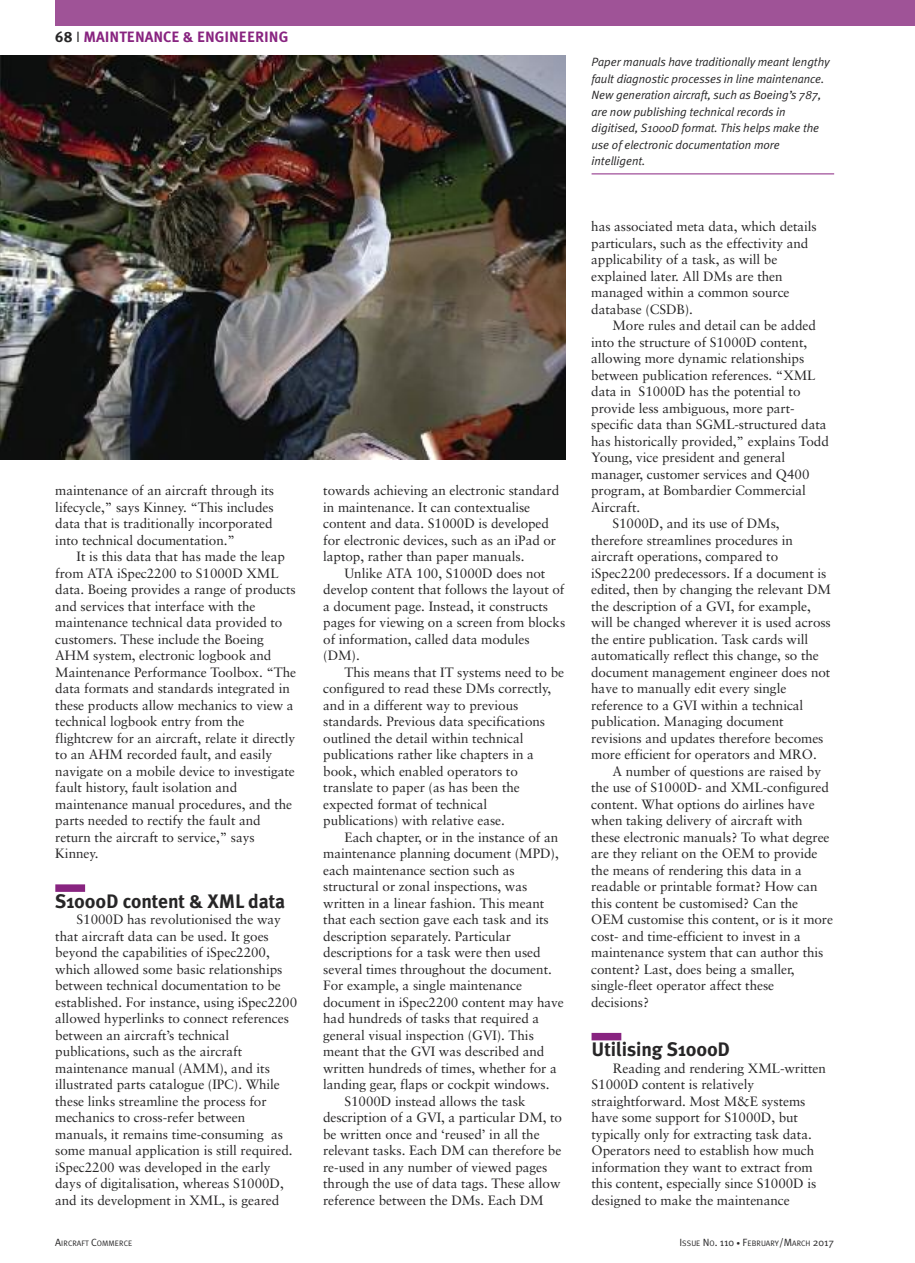
<style>
.page{position:relative;width:915px;height:1263px;background:#fff}
.page>*{position:absolute;margin:0;border:0;box-sizing:border-box;transform-origin:0 0}
.t1{font:700 19.5px "Meta Plus";letter-spacing:-.005em;color:#272627}
.t2{font:700 15px "Meta Plus";color:#882480}
.t3{font:13.5px/16.5px "Sabon";letter-spacing:-.005em;color:#272627}
.t4{font:italic 12px/16.5px "Meta Plus Normal";letter-spacing:-.005em;color:#272627}
.t5{font:7.8px "Meta Plus Normal";color:#272627}
.s1{color:#272627}
.s2{font-family:"Meta Plus Normal";font-weight:400;color:#272627}
.s3{font-size:10.5px}
.s4{font-size:7.5px}
</style>
<div class="page">
<div style="left:55px;top:884px;width:30px;height:8px;background:#882480"></div>
<div style="left:591px;top:1033px;width:30px;height:7px;background:#882480"></div>
<div style="left:55px;top:0;width:859px;height:26px;background:#9f5397"></div>
<img style="left:0;top:55px;width:565px;height:405px">
<hr style="left:591px;top:174px;width:242px;height:1px;background:#882480">
<p class="t2" style="left:55px;top:28px;width:234px"><span class="s1">68</span> <span class="s2">I</span> MAINTENANCE &amp; ENGINEERING</p>
<p class="t3" style="left:55px;top:483px;width:220px;text-align:justify">maintenance of an aircraft through its lifecycle,” says Kinney. “This includes data that is traditionally incorporated into technical documentation.”</p>
<p class="t3" style="left:55px;top:549px;width:242px;text-indent:21px">It is this data that has made the leap from ATA iSpec2200 to S1000D XML data. Boeing provides a range of products and services that interface with the maintenance technical data provided to customers. These include the Boeing AHM system, electronic logbook and Maintenance Performance Toolbox. “The data formats and standards integrated in these products allow mechanics to view a technical logbook entry from the flightcrew for an aircraft, relate it directly to an AHM recorded fault, and easily navigate on a mobile device to investigate fault history, fault isolation and maintenance manual procedures, and the parts needed to rectify the fault and return the aircraft to service,” says Kinney.</p>
<h1 class="t1" style="left:55px;top:889px;width:231px">S1000D content &amp; XML data</h1>
<p class="t3" style="left:55px;top:912px;width:243px;text-indent:21px">S1000D has revolutionised the way that aircraft data can be used. It goes beyond the capabilities of iSpec2200, which allowed some basic relationships between technical documentation to be established. For instance, using iSpec2200 allowed hyperlinks to connect references between an aircraft’s technical publications, such as the aircraft maintenance manual (AMM), and its illustrated parts catalogue (IPC). While these links streamline the process for mechanics to cross-refer between manuals, it remains time-consuming as some manual application is still required. iSpec2200 was developed in the early days of digitalisation, whereas S1000D, and its development in XML, is geared</p>
<p class="t3" style="left:323px;top:483px;width:237px">towards achieving an electronic standard in maintenance. It can contextualise content and data. S1000D is developed for electronic devices, such as an iPad or laptop, rather than paper manuals.</p>
<p class="t3" style="left:323px;top:566px;width:243px;text-indent:21px">Unlike ATA 100, S1000D does not develop content that follows the layout of a document page. Instead, it constructs pages for viewing on a screen from blocks of information, called data modules (DM).</p>
<p class="t3" style="left:323px;top:665px;width:242px;text-indent:21px">This means that IT systems need to be configured to read these DMs correctly, and in a different way to previous standards. Previous data specifications outlined the detail within technical publications rather like chapters in a book, which enabled operators to translate to paper (as has been the expected format of technical publications) with relative ease.</p>
<p class="t3" style="left:344px;top:830px;width:215px">Each chapter, or in the instance of an</p>
<p class="t3" style="left:323px;top:846px;width:237px">maintenance planning document (MPD),</p>
<p class="t3" style="left:323px;top:863px;width:193px">each maintenance section such as</p>
<p class="t3" style="left:323px;top:879px;width:205px">structural or zonal inspections, was</p>
<p class="t3" style="left:323px;top:896px;width:222px">written in a linear fashion. This meant</p>
<p class="t3" style="left:323px;top:912px;width:227px">that each section gave each task and its</p>
<p class="t3" style="left:323px;top:929px;width:189px">description separately. Particular</p>
<p class="t3" style="left:323px;top:945px;width:219px">descriptions for a task were then used</p>
<p class="t3" style="left:323px;top:962px;width:230px">several times throughout the document.</p>
<p class="t3" style="left:323px;top:978px;width:200px">For example, a single maintenance</p>
<p class="t3" style="left:323px;top:995px;width:242px">document in iSpec2200 content may have</p>
<p class="t3" style="left:323px;top:1011px;width:217px">had hundreds of tasks that required a</p>
<p class="t3" style="left:323px;top:1028px;width:212px">general visual inspection (GVI). This</p>
<p class="t3" style="left:323px;top:1044px;width:223px">meant that the GVI was described and</p>
<p class="t3" style="left:323px;top:1061px;width:235px">written hundreds of times, whether for a</p>
<p class="t3" style="left:323px;top:1077px;width:228px">landing gear, flaps or cockpit windows.</p>
<p class="t3" style="left:344px;top:1094px;width:183px">S1000D instead allows the task</p>
<p class="t3" style="left:323px;top:1110px;width:240px">description of a GVI, a particular DM, to</p>
<p class="t3" style="left:323px;top:1127px;width:218px">be written once and ‘reused’ in all the</p>
<p class="t3" style="left:323px;top:1143px;width:240px">relevant tasks. Each DM can therefore be</p>
<p class="t3" style="left:323px;top:1160px;width:226px">re-used in any number of viewed pages</p>
<p class="t3" style="left:323px;top:1176px;width:239px">through the use of data tags. These allow</p>
<p class="t3" style="left:323px;top:1193px;width:222px">reference between the DMs. Each DM</p>
<p class="t4" style="left:591px;top:54px;width:239px">Paper manuals have traditionally meant lengthy fault diagnostic processes in line maintenance.<br>New generation aircraft, such as Boeing’s 787, are now publishing technical records in digitised, S1000D format. This helps make the use of electronic documentation more intelligent.</p>
<p class="t3" style="left:591px;top:219px;width:227px">has associated meta data, which details particulars, such as the effectivity and applicability of a task, as will be explained later. All DMs are then managed within a common source database (CSDB).</p>
<p class="t3" style="left:612px;top:318px;width:205px">More rules and detail can be added</p>
<p class="t3" style="left:591px;top:335px;width:217px">into the structure of S1000D content,</p>
<p class="t3" style="left:591px;top:351px;width:214px">allowing more dynamic relationships</p>
<p class="t3" style="left:591px;top:368px;width:226px">between publication references. “XML</p>
<p class="t3" style="left:591px;top:384px;width:211px">data in S1000D has the potential to</p>
<p class="t3" style="left:591px;top:401px;width:205px">provide less ambiguous, more part-</p>
<p class="t3" style="left:591px;top:417px;width:237px">specific data than SGML-structured data</p>
<p class="t3" style="left:591px;top:434px;width:239px">has historically provided,” explains Todd</p>
<p class="t3" style="left:591px;top:450px;width:195px">Young, vice president and general</p>
<p class="t3" style="left:591px;top:467px;width:220px">manager, customer services and Q400</p>
<p class="t3" style="left:591px;top:483px;width:216px">program, at Bombardier Commercial</p>
<p class="t3" style="left:591px;top:500px;width:50px">Aircraft.</p>
<p class="t3" style="left:612px;top:516px;width:169px">S1000D, and its use of DMs,</p>
<p class="t3" style="left:591px;top:533px;width:203px">therefore streamlines procedures in</p>
<p class="t3" style="left:591px;top:549px;width:188px">aircraft operations, compared to</p>
<p class="t3" style="left:591px;top:566px;width:237px">iSpec2200 predecessors. If a document is</p>
<p class="t3" style="left:591px;top:582px;width:241px">edited, then by changing the relevant DM</p>
<p class="t3" style="left:591px;top:599px;width:221px">the description of a GVI, for example,</p>
<p class="t3" style="left:591px;top:615px;width:241px">will be changed wherever it is used across</p>
<p class="t3" style="left:591px;top:632px;width:218px">the entire publication. Task cards will</p>
<p class="t3" style="left:591px;top:648px;width:229px">automatically reflect this change, so the</p>
<p class="t3" style="left:591px;top:665px;width:240px">document management engineer does not</p>
<p class="t3" style="left:591px;top:681px;width:196px">have to manually edit every single</p>
<p class="t3" style="left:591px;top:698px;width:214px">reference to a GVI within a technical</p>
<p class="t3" style="left:591px;top:714px;width:194px">publication. Managing document</p>
<p class="t3" style="left:591px;top:731px;width:234px">revisions and updates therefore becomes</p>
<p class="t3" style="left:591px;top:747px;width:227px">more efficient for operators and MRO.</p>
<p class="t3" style="left:612px;top:764px;width:210px">A number of questions are raised by</p>
<p class="t3" style="left:591px;top:780px;width:239px">the use of S1000D- and XML-configured</p>
<p class="t3" style="left:591px;top:797px;width:225px">content. What options do airlines have</p>
<p class="t3" style="left:591px;top:813px;width:213px">when taking delivery of aircraft with</p>
<p class="t3" style="left:591px;top:830px;width:240px">these electronic manuals? To what degree</p>
<p class="t3" style="left:591px;top:846px;width:228px">are they reliant on the OEM to provide</p>
<p class="t3" style="left:591px;top:863px;width:212px">the means of rendering this data in a</p>
<p class="t3" style="left:591px;top:879px;width:228px">readable or printable format? How can</p>
<p class="t3" style="left:591px;top:896px;width:208px">this content be customised? Can the</p>
<p class="t3" style="left:591px;top:912px;width:243px">OEM customise this content, or is it more</p>
<p class="t3" style="left:591px;top:929px;width:211px">cost- and time-efficient to invest in a</p>
<p class="t3" style="left:591px;top:945px;width:234px">maintenance system that can author this</p>
<p class="t3" style="left:591px;top:962px;width:205px">content? Last, does being a smaller,</p>
<p class="t3" style="left:591px;top:978px;width:184px">single-fleet operator affect these</p>
<p class="t3" style="left:591px;top:995px;width:59px">decisions?</p>
<h1 class="t1" style="left:591px;top:1038px;width:140px">Utilising S1000D</h1>
<p class="t3" style="left:591px;top:1061px;width:236px;text-indent:21px">Reading and rendering XML-written S1000D content is relatively straightforward. Most M&amp;E systems have some support for S1000D, but typically only for extracting task data.<br>Operators need to establish how much information they want to extract from this content, especially since S1000D is designed to make the maintenance</p>
<p class="t5" style="left:55px;top:1238px;width:78px"><span class="s3">A</span>IRCRAFT <span class="s3">C</span>OMMERCE</p>
<p class="t5" style="left:679px;top:1238px;width:156px"><span class="s3">I</span>SSUE <span class="s3">N</span>O<span class="s3">. 110</span> <span class="s4">•</span> <span class="s3">F</span>EBRUARY<span class="s3">/M</span>ARCH <span class="s3">2017</span></p>
</div>
